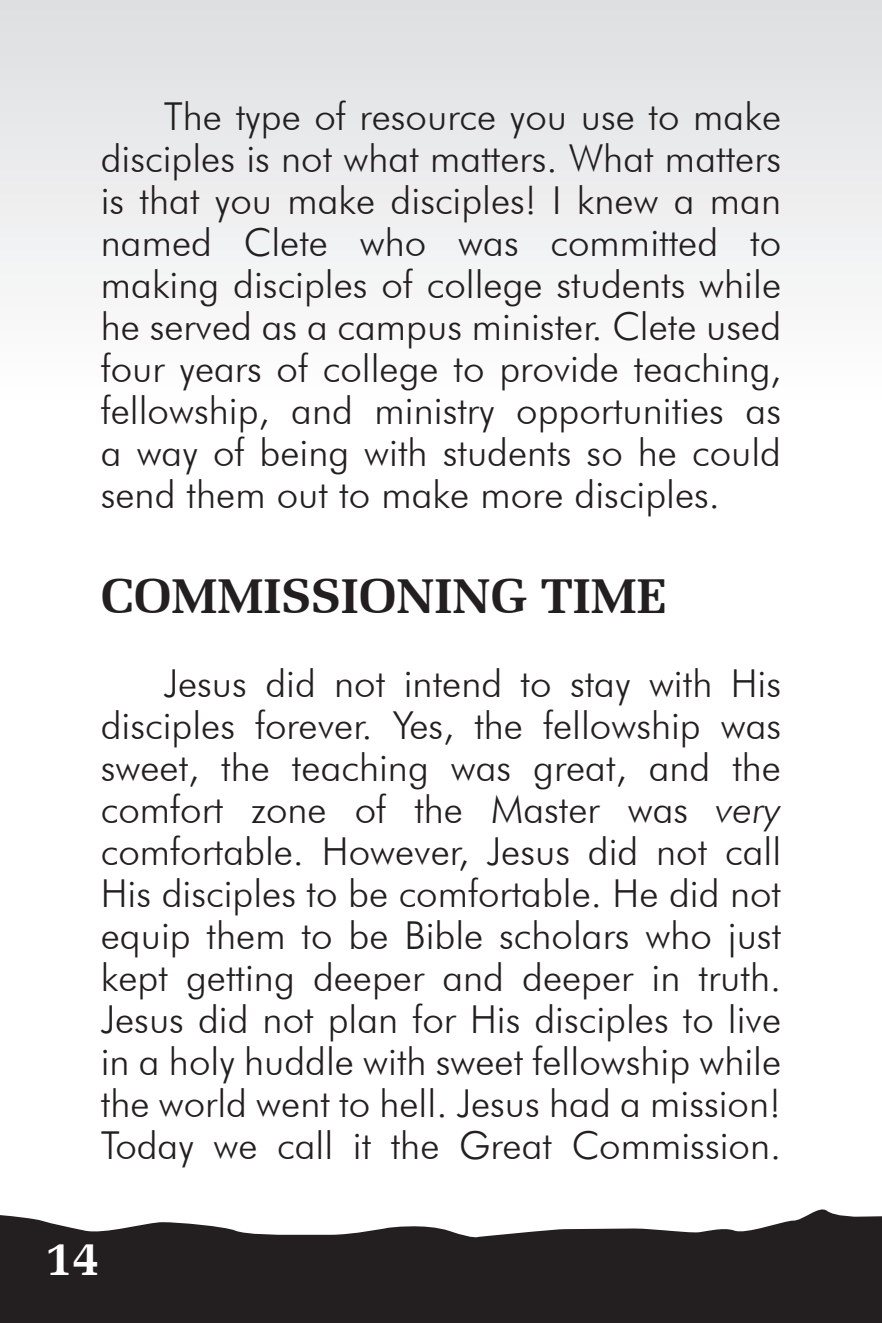
<style>
.page{position:relative;width:882px;height:1323px;background:#fff}
.page>*{position:absolute;margin:0;border:0;box-sizing:border-box;transform-origin:0 0}
.t1{font:700 49px "Zapf Elliptical 711 BT";color:#231f20}
.t2{font:700 49px "Zapf Elliptical 711 BT";color:#fff}
.t3{font:300 38.5px/42px "Futura BT";color:#231f20;text-align:justify}
.s1{font-style:italic}
</style>
<div class="page">
<div style="left:0;top:0;width:882px;height:406px;background:linear-gradient(to bottom,#dddfe1,#fffefe)"></div>
<svg style="left:0;top:1209px;width:882px;height:114px;fill:#231f20"></svg>
<p class="t3" style="left:101px;top:95px;width:682px;text-indent:63px">The type of resource you use to make disciples is not what matters. What matters is that you make disciples! I knew a man named Clete who was committed to making disciples of college students while he served as a campus minister. Clete used four years of college to provide teaching, fellowship, and ministry opportunities as a way of being with students so he could send them out to make more disciples.</p>
<p class="t1" style="left:101px;top:567px;width:567px">COMMISSIONING TIME</p>
<p class="t3" style="left:101px;top:662px;width:682px;text-indent:63px">Jesus did not intend to stay with His disciples forever. Yes, the fellowship was sweet, the teaching was great, and the comfort zone of the Master was <span class="s1">very </span>comfortable. However, Jesus did not call His disciples to be comfortable. He did not equip them to be Bible scholars who just kept getting deeper and deeper in truth.<br>Jesus did not plan for His disciples to live in a holy huddle with sweet fellowship while the world went to hell. Jesus had a mission!<br>Today we call it the Great Commission.</p>
<p class="t2" style="left:46px;top:1229px;width:55px">14</p>
</div>
